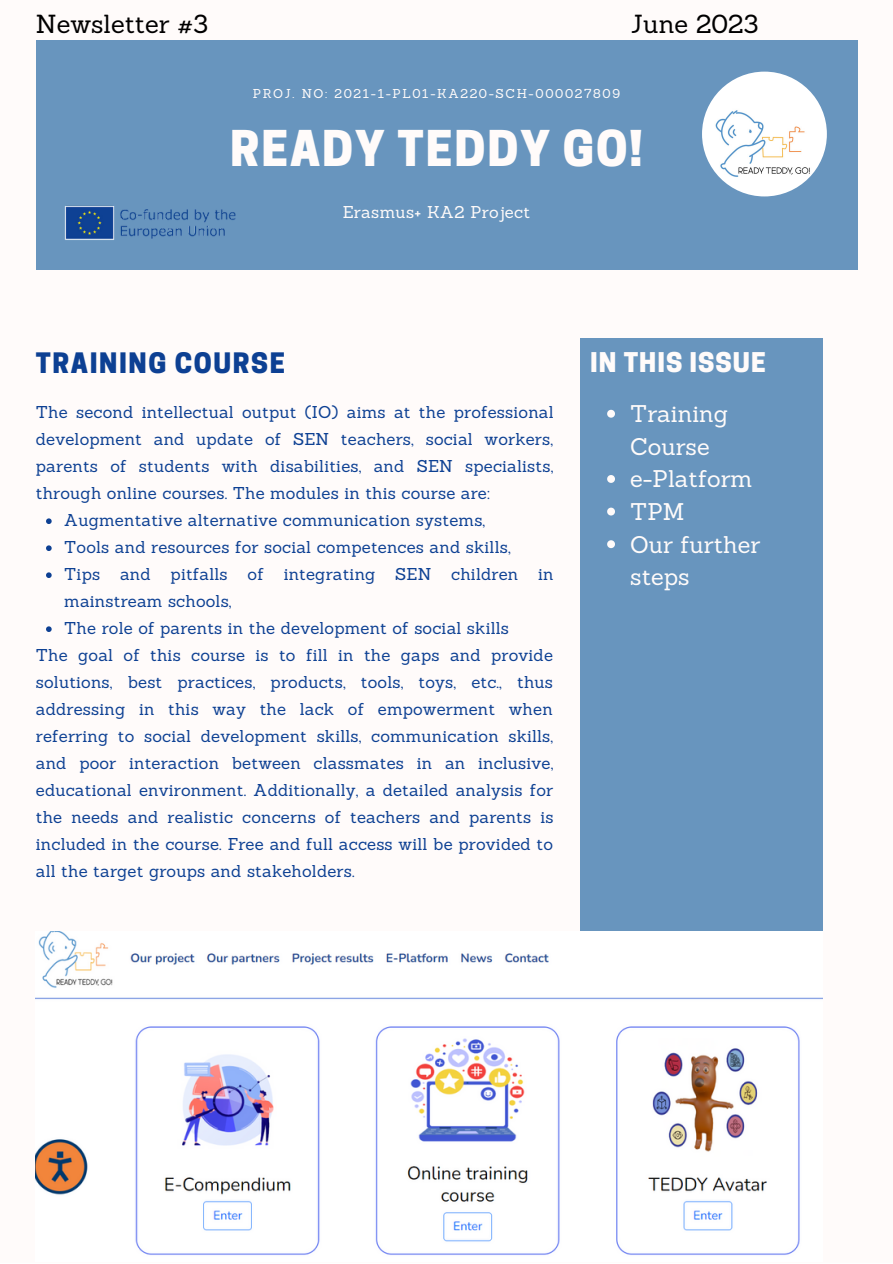
<style>
.page{position:relative;width:893px;height:1264px;background:#fff}
.page>*{position:absolute;margin:0;border:0;box-sizing:border-box;transform-origin:0 0}
.t1{font:800 46.35px "Cooper Hewitt";letter-spacing:.04em;color:#fffbfa}
.t2{font:800 26.4px "Cooper Hewitt";letter-spacing:.06em;color:#0d4093}
.t3{font:25.5px "Sanchez";color:#000}
.t4{font:800 25.5px "Cooper Hewitt";letter-spacing:.04em;color:#fffbfa}
.t5{font:23.55px/32.5px "Sanchez";color:#fffbfa}
.t6{font:16.65px/27px "Sanchez";letter-spacing:.01em;color:#0d4093;text-align:justify}
.t7{font:16.65px "Sanchez";letter-spacing:.02em;color:#fffbfa}
.t8{font:12.6px "Sanchez";letter-spacing:.13em;color:#fffbfa}
</style>
<div class="page">
<div style="left:0;top:0;width:892px;height:1262px;background:#fffbfa"></div>
<div style="left:36px;top:40px;width:821px;height:230px;background:#6895be"></div>
<div style="left:580px;top:338px;width:242px;height:673px;background:#6895be"></div>
<img style="left:702px;top:72px;width:124px;height:124px;border-radius:50%">
<img style="left:64px;top:205px;width:172px;height:35px">
<svg style="left:46px;top:518px;width:6px;height:6px"></svg>
<svg style="left:46px;top:545px;width:6px;height:6px"></svg>
<svg style="left:46px;top:572px;width:6px;height:6px"></svg>
<svg style="left:46px;top:626px;width:6px;height:6px"></svg>
<svg style="left:607px;top:410px;width:8px;height:7px"></svg>
<svg style="left:607px;top:475px;width:8px;height:8px"></svg>
<svg style="left:607px;top:507px;width:8px;height:8px"></svg>
<svg style="left:607px;top:540px;width:8px;height:8px"></svg>
<img style="left:36px;top:931px;width:786px;height:324px">
<p class="t3" style="left:36px;top:8px;width:174px">Newsletter #3</p>
<p class="t3" style="left:631px;top:8px;width:129px">June 2023</p>
<p class="t8" style="left:253px;top:86px;width:369px">PROJ. NO: 2021-1-PL01-KA220-SCH-000027809</p>
<p class="t1" style="left:230px;top:131px;width:414px">READY TEDDY GO!</p>
<p class="t7" style="left:342px;top:201px;width:189px">Erasmus+ KA2 Project</p>
<p class="t2" style="left:36px;top:353px;width:251px">TRAINING COURSE</p>
<p class="t6" style="left:36px;top:399px;width:519px">The second intellectual output (IO) aims at the professional development and update of SEN teachers, social workers, parents of students with disabilities, and SEN specialists, through online courses. The modules in this course are:</p>
<p class="t6" style="left:64px;top:506px;width:422px">Augmentative alternative communication systems,</p>
<p class="t6" style="left:64px;top:533px;width:448px">Tools and resources for social competences and skills,</p>
<p class="t6" style="left:64px;top:560px;width:490px">Tips and pitfalls of integrating SEN children in mainstream schools,</p>
<p class="t6" style="left:64px;top:614px;width:446px">The role of parents in the development of social skills</p>
<p class="t6" style="left:36px;top:641px;width:519px">The goal of this course is to fill in the gaps and provide solutions, best practices, products, tools, toys, etc., thus addressing in this way the lack of empowerment when referring to social development skills, communication skills, and poor interaction between classmates in an inclusive, educational environment. Additionally, a detailed analysis for the needs and realistic concerns of teachers and parents is included in the course. Free and full access will be provided to all the target groups and stakeholders.</p>
<p class="t4" style="left:590px;top:352px;width:177px">IN THIS ISSUE</p>
<p class="t5" style="left:630px;top:397px;width:99px">Training<br>Course</p>
<p class="t5" style="left:630px;top:462px;width:124px">e-Platform</p>
<p class="t5" style="left:630px;top:495px;width:56px">TPM</p>
<p class="t5" style="left:630px;top:527px;width:132px">Our further steps</p>
</div>
